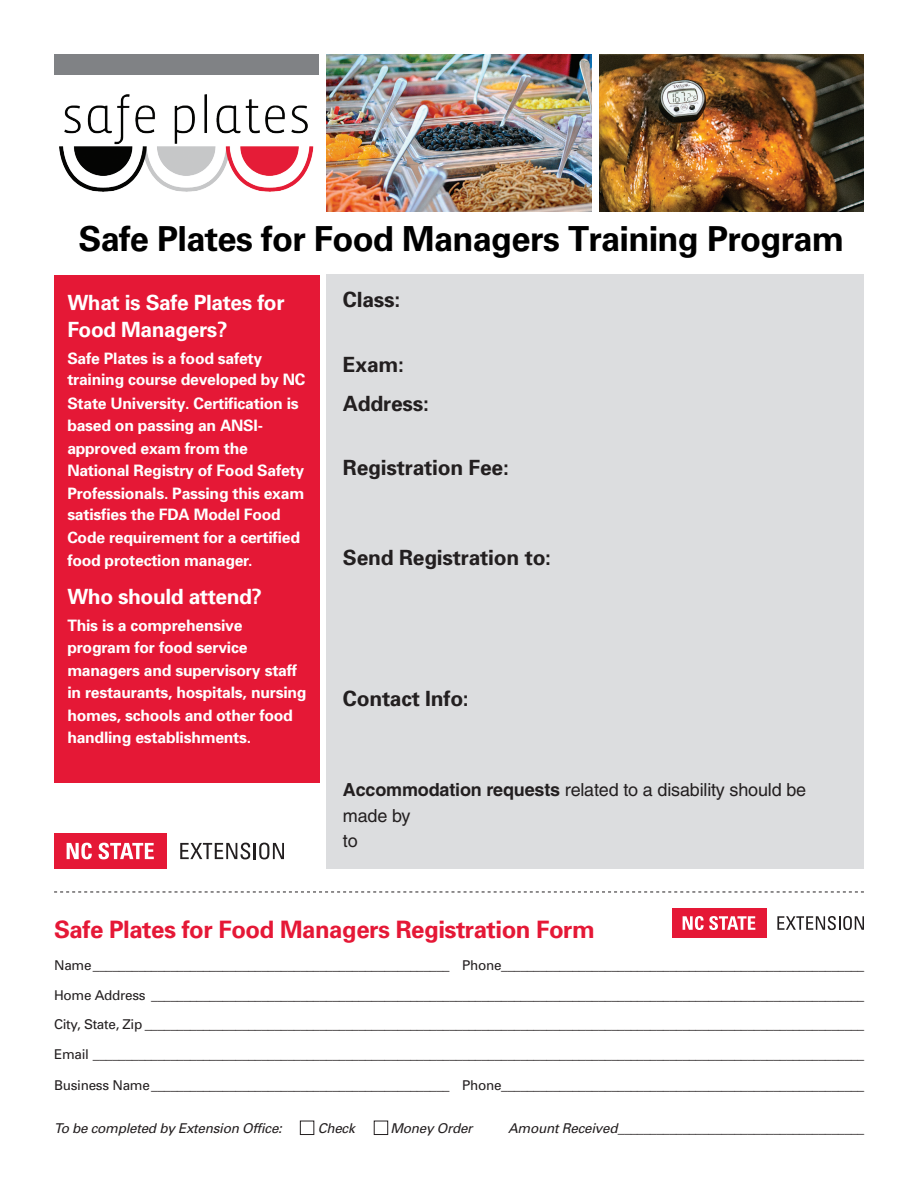
<style>
.page{position:relative;width:918px;height:1188px;background:#fff}
.page>*{position:absolute;margin:0;border:0;box-sizing:border-box;transform-origin:0 0}
.t1{font:700 34.5px "Univers LT Std";letter-spacing:-.02em;color:#000}
.t2{font:700 24px "Univers";letter-spacing:-.02em;color:#e51836}
.t3{font:700 21px/39px "Univers";letter-spacing:-.01em;color:#231f20}
.t4{font:700 21px/27.2px "Univers LT Std";letter-spacing:-.02em;color:#fff}
.t5{font:700 21px "Univers";letter-spacing:-.02em;color:#fff}
.t6{font:18px/25.5px "Helvetica";letter-spacing:-.01em;color:#231f20}
.t7{font:700 15.75px/22.5px "Univers";letter-spacing:-.015em;color:#fff}
.t8{font:13.5px "Univers";letter-spacing:-.02em;color:#231f20}
.t9{font:italic 13.5px "Univers";letter-spacing:-.02em;color:#231f20}
.s1{font-family:"Univers LT Std"}
.s2{font-weight:700}
.s3{font-style:italic}
</style>
<div class="page">
<div style="left:327px;top:275px;width:537px;height:594px;background:#dcdddf"></div>
<div style="left:54px;top:54px;width:265px;height:20px;background:#808285"></div>
<img style="left:59px;top:94px;width:255px;height:98px">
<img style="left:327px;top:54px;width:264px;height:158px">
<img style="left:599px;top:54px;width:265px;height:158px">
<div style="left:54px;top:275px;width:265px;height:507px;background:#e51836"></div>
<svg style="left:54px;top:892px;width:810px;height:1px"></svg>
<div style="left:300px;top:1121px;width:14px;height:14px;border:1px solid #231f20"></div>
<div style="left:374px;top:1121px;width:14px;height:14px;border:1px solid #231f20"></div>
<svg style="left:777px;top:916px;width:87px;height:14px"></svg>
<div style="left:672px;top:908px;width:94px;height:30px;background:#e51836"></div>
<svg style="left:683px;top:916px;width:72px;height:14px"></svg>
<svg style="left:180px;top:843px;width:104px;height:16px"></svg>
<div style="left:54px;top:833px;width:113px;height:36px;background:#e51836"></div>
<svg style="left:67px;top:843px;width:25px;height:16px"></svg>
<svg style="left:98px;top:843px;width:56px;height:16px"></svg>
<h1 class="t1" style="left:78px;top:219px;width:767px">Safe Plates for Food Managers Training Program</h1>
<h3 class="t4" style="left:67px;top:289px;width:219px">What is Safe Plates for<br>Food Managers?</h3>
<p class="t7" style="left:67px;top:347px;width:240px;line-height:21px">Safe Plates is a food safety <span class="s1">training</span> course developed by NC</p>
<p class="t7" style="left:67px;top:392px;width:238px">State University. Certification is based on passing an ANSI&shy;approved exam from the<br>National Registry of Food Safety<br>Professionals. Passing this exam satisfies the <span class="s1">FDA Model Food<br>Code</span> requirement for a certified food protection manager.</p>
<h3 class="t5" style="left:67px;top:583px;width:196px">Who should attend?</h3>
<p class="t7" style="left:67px;top:614px;width:241px">This is a comprehensive program for food service managers and supervisory staff in restaurants, hospitals, nursing homes, schools and other food handling establishments.</p>
<h3 class="t3" style="left:343px;top:279px;width:59px">Class:</h3>
<h3 class="t3" style="left:343px;top:344px;width:88px">Exam:<br>Address:</h3>
<h3 class="t3" style="left:343px;top:447px;width:167px">Registration Fee:</h3>
<h3 class="t3" style="left:343px;top:537px;width:210px">Send Registration to:</h3>
<h3 class="t3" style="left:343px;top:678px;width:127px">Contact Info:</h3>
<h3 class="t6" style="left:343px;top:777px;width:465px"><span class="s2">Accommodation requests</span> related to a disability should be made by<br>to</h3>
<h2 class="t2" style="left:54px;top:914px;width:542px">Safe Plates <span class="s1">for Food Managers</span> Registration Form</h2>
<p class="t8" style="left:54px;top:957px;width:812px">Name _______________________________________________________ Phone________________________________________________________</p>
<p class="t8" style="left:54px;top:987px;width:812px">Home Address ______________________________________________________________________________________________________________</p>
<p class="t8" style="left:54px;top:1016px;width:812px">City, State, Zip _______________________________________________________________________________________________________________</p>
<p class="t8" style="left:54px;top:1046px;width:812px">Email _______________________________________________________________________________________________________________________</p>
<p class="t8" style="left:54px;top:1077px;width:812px">Business Name ______________________________________________ Phone________________________________________________________</p>
<p class="t9" style="left:54px;top:1120px;width:229px">To be completed by Extension Office:</p>
<p class="t9" style="left:318px;top:1120px;width:39px">Check</p>
<p class="t9" style="left:390px;top:1120px;width:84px">Money Order</p>
<p class="t8" style="left:508px;top:1120px;width:358px"><span class="s3">Amount Received</span>______________________________________</p>
</div>
